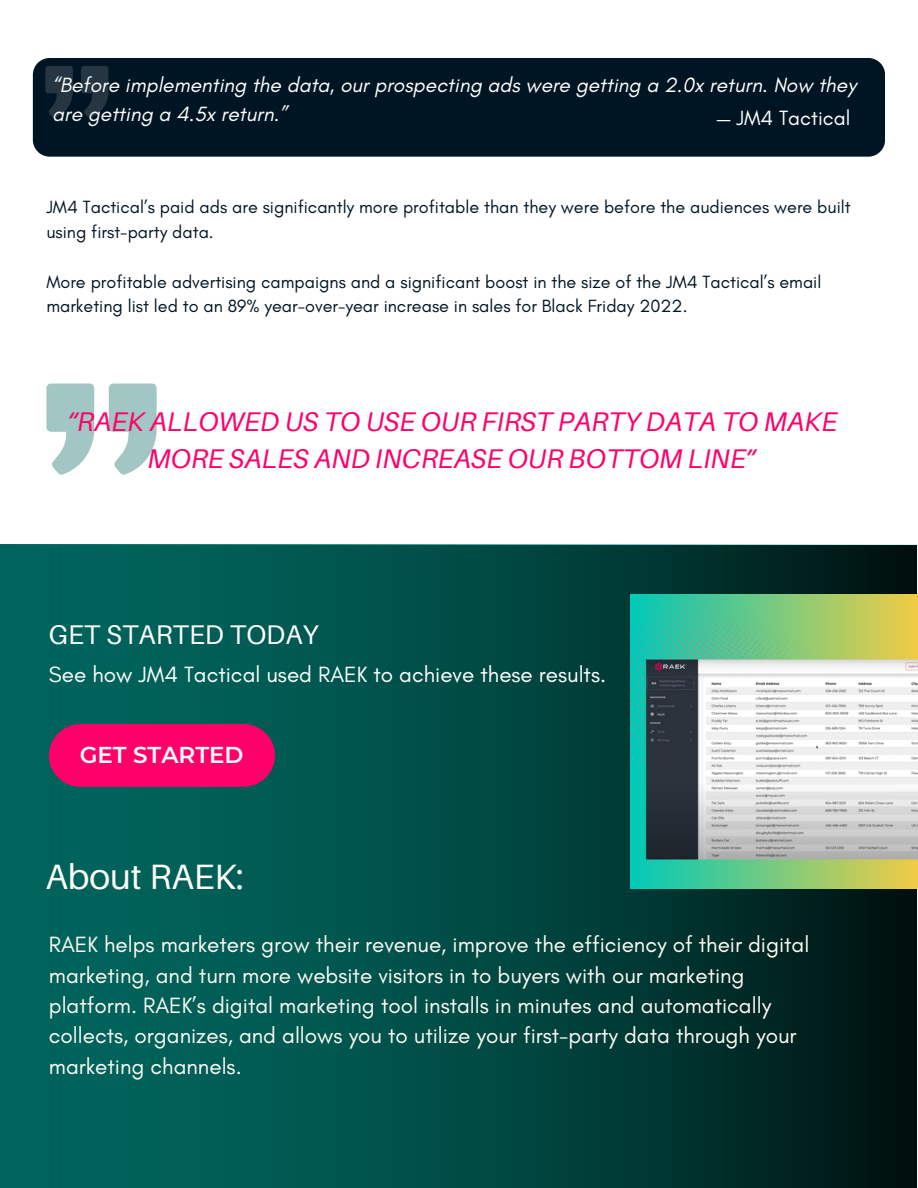
<style>
.page{position:relative;width:918px;height:1188px;background:#fff}
.page>*{position:absolute;margin:0;border:0;box-sizing:border-box;transform-origin:0 0}
.t1{font:35.25px "Aileron";color:#fffbf5}
.t2{font:italic 27px/37.2px "Aileron";color:#ff006b;text-align:center}
.t3{font:27px "Aileron";color:#fff}
.t4{font:600 22.95px "Montserrat";color:#fff}
.t5{font:22.5px/30.3px "Glacial Indifference";color:#fffbf5}
.t6{font:22.5px "Glacial Indifference";color:#fff}
.t7{font:italic 21px/29.2px "Glacial Indifference";color:#fff}
.t8{font:21px "Glacial Indifference";color:#fff}
.t9{font:18.75px "Glacial Indifference";color:#fff}
.t10{font:18px/24.8px "Glacial Indifference";color:#001523}
</style>
<div class="page">
<div style="left:0;top:545px;width:918px;height:643px;background:linear-gradient(to right,#007168,#001b18)"></div>
<div style="left:33px;top:58px;width:852px;height:99px;background:#001523;border-radius:17px"></div>
<div style="left:49px;top:724px;width:226px;height:63px;background:#ff006b;border-radius:32px"></div>
<svg style="left:45px;top:66px;width:28px;height:52px"></svg>
<svg style="left:81px;top:66px;width:27px;height:52px"></svg>
<svg style="left:46px;top:384px;width:48px;height:91px"></svg>
<svg style="left:109px;top:384px;width:48px;height:91px"></svg>
<img style="left:631px;top:594px;width:287px;height:295px">
<p class="t7" style="left:52px;top:70px;width:806px">“Before implementing the data, our prospecting ads were getting a 2.0x return. Now they are getting a 4.5x return.”</p>
<p class="t9" style="left:90px;top:93px;width:134px">New Subscribers</p>
<p class="t8" style="left:716px;top:105px;width:135px">— JM4 Tactical</p>
<p class="t10" style="left:46px;top:195px;width:806px">JM4 Tactical’s paid ads are significantly more profitable than they were before the audiences were built using first-party data.</p>
<p class="t10" style="left:46px;top:269px;width:776px">More profitable advertising campaigns and a significant boost in the size of the JM4 Tactical’s email marketing list led to an 89% year-over-year increase in sales for Black Friday 2022.</p>
<p class="t2" style="left:67px;top:402px;width:772px">“RAEK ALLOWED US TO USE OUR FIRST PARTY DATA TO MAKE<br>MORE SALES AND INCREASE OUR BOTTOM LINE”</p>
<p class="t3" style="left:49px;top:618px;width:271px">GET STARTED TODAY</p>
<p class="t6" style="left:49px;top:660px;width:559px">See how JM4 Tactical used RAEK to achieve these results.</p>
<p class="t4" style="left:80px;top:741px;width:165px">GET STARTED</p>
<h1 class="t1" style="left:45px;top:854px;width:200px">About RAEK:</h1>
<p class="t5" style="left:49px;top:929px;width:762px">RAEK helps marketers grow their revenue, improve the efficiency of their digital marketing, and turn more website visitors in to buyers with our marketing platform. RAEK’s digital marketing tool installs in minutes and automatically collects, organizes, and allows you to utilize your first-party data through your marketing channels.</p>
</div>
